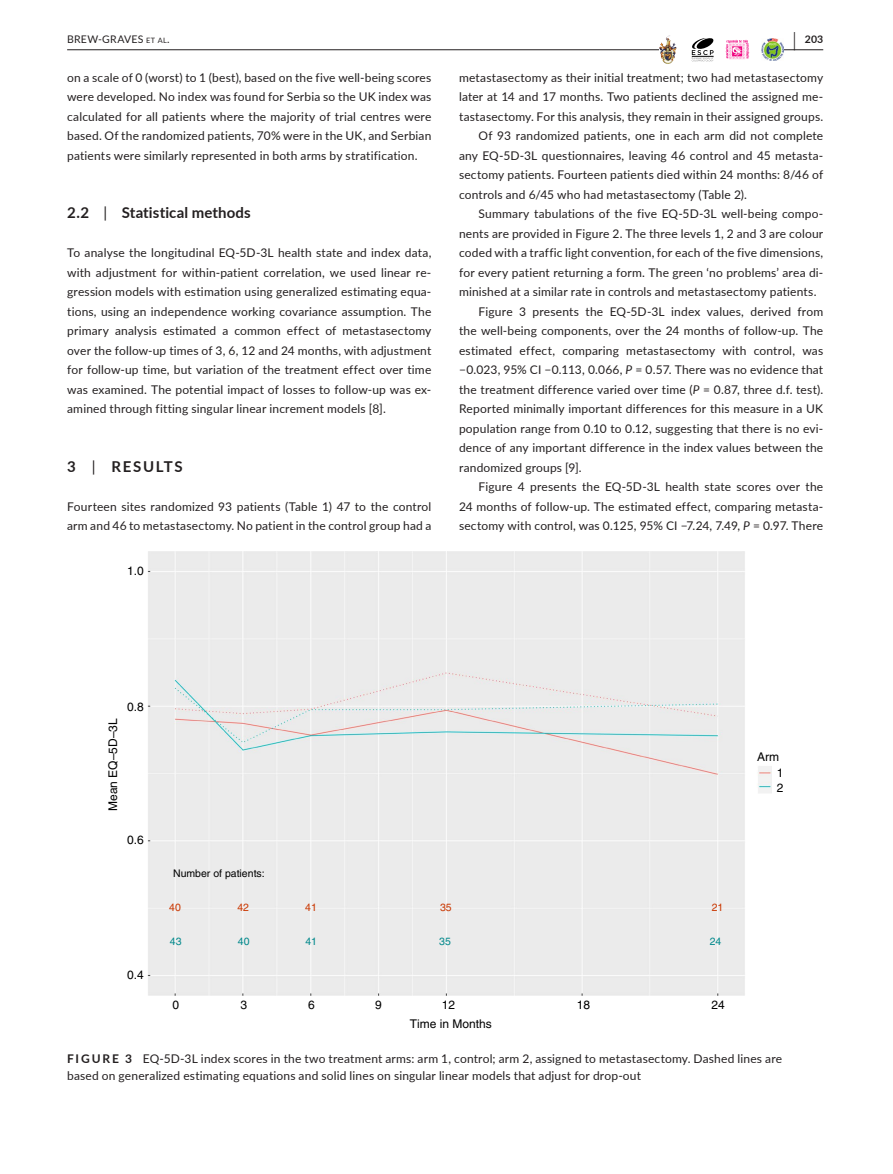
<style>
.page{position:relative;width:893px;height:1174px;background:#fff}
.page>*{position:absolute;margin:0;border:0;box-sizing:border-box;transform-origin:0 0}
.t1{font:700 15px "Lato";letter-spacing:.01em;color:#231f20}
.t2{font:700 15px "Lato";letter-spacing:.105em;color:#231f20}
.t3{font:12px/19.5px "Lato";letter-spacing:.015em;color:#231f20;text-align:justify}
.t4{font:12px/16.2px "Helvetica";color:#000}
.t5{font:10.5px "Helvetica";color:#000}
.t6{font:10.5px "Lato";letter-spacing:.025em;color:#231f20}
.t7{font:10.5px "Helvetica";color:#00888b}
.t8{font:10.5px "Helvetica";color:#ca3701}
.t9{font:700 10.5px "Lato";color:#231f20}
.s1{font-size:7.35px}
.s2{font-size:19.5px}
.s3{font-style:italic}
.s4{font-weight:400}
.s5{font-weight:700}
</style>
<div class="page">
<hr style="left:67px;top:49px;width:756px;height:1px;background:#231f20">
<div style="left:659px;top:35px;width:124px;height:30px;background:#fff"></div>
<img style="left:659px;top:36px;width:16px;height:28px">
<svg style="left:691px;top:38px;width:23px;height:23px"></svg>
<img style="left:725px;top:40px;width:25px;height:20px">
<img style="left:761px;top:39px;width:22px;height:22px">
<img style="left:147px;top:551px;width:624px;height:445px">
<p class="t6" style="left:67px;top:32px;width:104px">BREW-GRAVES <span class="s1">et al</span>.</p>
<p class="t9" style="left:793px;top:32px;width:31px"><span class="s2">|</span> 203</p>
<p class="t3" style="left:67px;top:67px;width:366px">on a scale of 0 (worst) to 1 (best), based on the five well-being scores were developed. No index was found for Serbia so the UK index was calculated for all patients where the majority of trial centres were based. Of the randomized patients, 70% were in the UK, and Serbian patients were similarly represented in both arms by stratification.</p>
<p class="t3" style="left:459px;top:67px;width:366px">metastasectomy as their initial treatment; two had metastasectomy</p>
<p class="t3" style="left:459px;top:87px;width:366px">later at 14 and 17 months. Two patients declined the assigned me-</p>
<p class="t3" style="left:459px;top:106px;width:366px">tastasectomy. For this analysis, they remain in their assigned groups.</p>
<p class="t3" style="left:479px;top:126px;width:346px">Of 93 randomized patients, one in each arm did not complete</p>
<p class="t3" style="left:459px;top:145px;width:366px">any EQ-5D-3L questionnaires, leaving 46 control and 45 metasta-</p>
<p class="t3" style="left:459px;top:165px;width:366px">sectomy patients. Fourteen patients died within 24 months: 8/46 of</p>
<p class="t3" style="left:459px;top:184px;width:289px">controls and 6/45 who had metastasectomy (Table 2).</p>
<p class="t3" style="left:479px;top:204px;width:346px">Summary tabulations of the five EQ-5D-3L well-being compo-</p>
<p class="t3" style="left:459px;top:223px;width:366px">nents are provided in Figure 2. The three levels 1, 2 and 3 are colour</p>
<p class="t3" style="left:459px;top:243px;width:366px">coded with a traffic light convention, for each of the five dimensions,</p>
<p class="t3" style="left:459px;top:262px;width:366px">for every patient returning a form. The green ‘no problems’ area di-</p>
<p class="t3" style="left:459px;top:282px;width:359px">minished at a similar rate in controls and metastasectomy patients.</p>
<p class="t3" style="left:479px;top:301px;width:346px">Figure 3 presents the EQ-5D-3L index values, derived from</p>
<p class="t3" style="left:459px;top:321px;width:366px">the well-being components, over the 24 months of follow-up. The</p>
<p class="t3" style="left:459px;top:340px;width:366px">estimated effect, comparing metastasectomy with control, was</p>
<p class="t3" style="left:459px;top:360px;width:366px">−0.023, 95% CI −0.113, 0.066, <span class="s3">P</span> = 0.57. There was no evidence that</p>
<p class="t3" style="left:459px;top:379px;width:366px">the treatment difference varied over time (<span class="s3">P</span> = 0.87, three d.f. test).</p>
<p class="t3" style="left:459px;top:399px;width:366px">Reported minimally important differences for this measure in a UK</p>
<p class="t3" style="left:459px;top:418px;width:366px">population range from 0.10 to 0.12, suggesting that there is no evi-</p>
<p class="t3" style="left:459px;top:438px;width:366px">dence of any important difference in the index values between the</p>
<p class="t3" style="left:459px;top:457px;width:124px">randomized groups [9].</p>
<p class="t3" style="left:478px;top:477px;width:346px">Figure 4 presents the EQ-5D-3L health state scores over the</p>
<p class="t3" style="left:459px;top:496px;width:366px">24 months of follow-up. The estimated effect, comparing metasta-</p>
<p class="t3" style="left:459px;top:516px;width:366px">sectomy with control, was 0.125, 95% CI −7.24, 7.49, <span class="s3">P</span> = 0.97. There</p>
<p class="t1" style="left:67px;top:202px;width:185px">2.2 <span class="s4">|</span> Statistical methods</p>
<p class="t3" style="left:67px;top:243px;width:366px">To analyse the longitudinal EQ-5D-3L health state and index data, with adjustment for within-patient correlation, we used linear re&shy;gression models with estimation using generalized estimating equa&shy;tions, using an independence working covariance assumption. The primary analysis estimated a common effect of metastasectomy over the follow-up times of 3, 6, 12 and 24 months, with adjustment for follow-up time, but variation of the treatment effect over time was examined. The potential impact of losses to follow-up was ex&shy;amined through fitting singular linear increment models [8].</p>
<p class="t2" style="left:67px;top:455px;width:117px">3 <span class="s4">|</span> RESULTS</p>
<p class="t3" style="left:67px;top:496px;width:366px">Fourteen sites randomized 93 patients (Table 1) 47 to the control arm and 46 to metastasectomy. No patient in the control group had a</p>
<p class="t4" style="left:127px;top:563px;width:18px">1.0</p>
<p class="t4" style="left:105px;top:811px;width:94px;rotate:-90deg">Mean EQ–5D–3L</p>
<p class="t4" style="left:127px;top:699px;width:18px">0.8</p>
<p class="t4" style="left:127px;top:832px;width:18px">0.6</p>
<p class="t4" style="left:127px;top:966px;width:18px">0.4</p>
<p class="t5" style="left:173px;top:867px;width:93px">Number of patients:</p>
<p class="t8" style="left:169px;top:901px;width:13px">40</p>
<p class="t8" style="left:237px;top:901px;width:13px">42</p>
<p class="t8" style="left:305px;top:901px;width:13px">41</p>
<p class="t8" style="left:440px;top:901px;width:13px">35</p>
<p class="t8" style="left:712px;top:901px;width:13px">21</p>
<p class="t7" style="left:170px;top:935px;width:13px">43</p>
<p class="t7" style="left:238px;top:935px;width:13px">40</p>
<p class="t7" style="left:305px;top:935px;width:13px">41</p>
<p class="t7" style="left:439px;top:935px;width:13px">35</p>
<p class="t7" style="left:710px;top:935px;width:13px">24</p>
<p class="t4" style="left:173px;top:996px;width:8px">0</p>
<p class="t4" style="left:241px;top:996px;width:8px">3</p>
<p class="t4" style="left:308px;top:996px;width:8px">6</p>
<p class="t4" style="left:375px;top:996px;width:8px">9</p>
<p class="t4" style="left:442px;top:996px;width:15px">12</p>
<p class="t4" style="left:577px;top:996px;width:15px">18</p>
<p class="t4" style="left:712px;top:996px;width:15px">24</p>
<p class="t4" style="left:410px;top:1016px;width:84px">Time in Months</p>
<p class="t4" style="left:777px;top:748px;width:8px;text-indent:-20px">Arm<br>1</p>
<p class="t4" style="left:777px;top:779px;width:8px">2</p>
<p class="t3" style="left:67px;top:1050px;width:716px;line-height:16.5px"><span class="s5">FIGURE 3</span> EQ-5D-3L index scores in the two treatment arms: arm 1, control; arm 2, assigned to metastasectomy. Dashed lines are based on generalized estimating equations and solid lines on singular linear models that adjust for drop-out</p>
</div>
